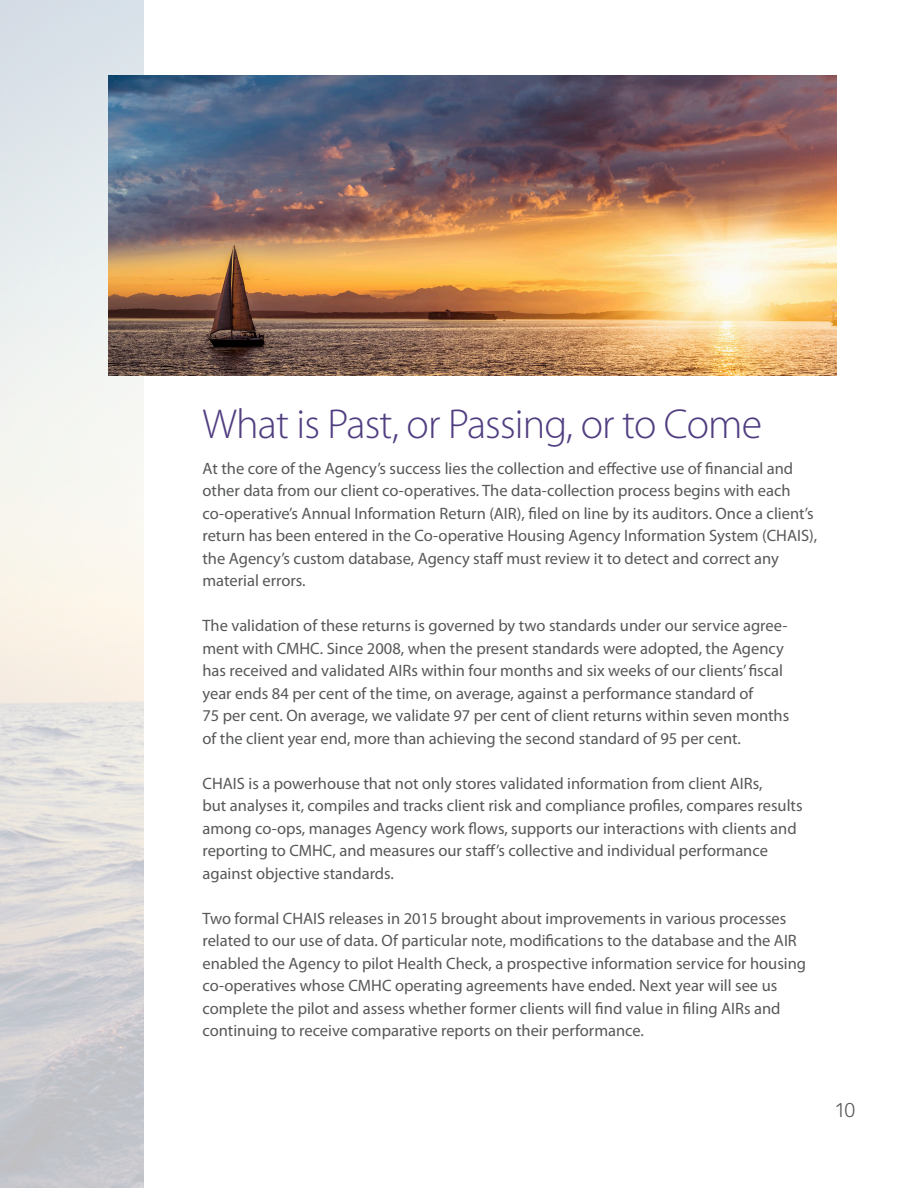
<style>
.page{position:relative;width:918px;height:1188px;background:#fff}
.page>*{position:absolute;margin:0;border:0;box-sizing:border-box;transform-origin:0 0}
.t1{font:300 42px "Myriad Pro";letter-spacing:-.02em;color:#513e81}
.t2{font:300 19.5px "Vectora LT Std";color:#57585a}
.Body_1{font:16.5px/22.5px "Myriad Pro";color:#57585a}
</style>
<div class="page">
<img style="left:0;top:0;width:144px;height:1188px">
<img style="left:108px;top:76px;width:729px;height:300px">
<h2 class="t1" style="left:202px;top:400px;width:561px">What is Past, or Passing, or to Come</h2>
<p class="Body_1" style="left:202px;top:457px;width:616px">At the core of the Agency’s success lies the collection and effective use of financial and other data from our client co-operatives. The data-collection process begins with each co-operative’s Annual Information Return (AIR), filed on line by its auditors. Once a client’s return has been entered in the Co-operative Housing Agency Information System (CHAIS), the Agency’s custom database, Agency staff must review it to detect and correct any material errors.</p>
<p class="Body_1" style="left:202px;top:615px;width:588px">The validation of these returns is governed by two standards under our service agree&shy;ment with CMHC. Since 2008, when the present standards were adopted, the Agency has received and validated AIRs within four months and six weeks of our clients’ fiscal year ends 84 per cent of the time, on average, against a performance standard of<br>75 per cent. On average, we validate 97 per cent of client returns within seven months of the client year end, more than achieving the second standard of 95 per cent.</p>
<p class="Body_1" style="left:202px;top:772px;width:602px">CHAIS is a powerhouse that not only stores validated information from client AIRs,<br>but analyses it, compiles and tracks client risk and compliance profiles, compares results among co-ops, manages Agency work flows, supports our interactions with clients and reporting to CMHC, and measures our staff’s collective and individual performance against objective standards.</p>
<p class="Body_1" style="left:202px;top:907px;width:605px">Two formal CHAIS releases in 2015 brought about improvements in various processes related to our use of data. Of particular note, modifications to the database and the AIR enabled the Agency to pilot Health Check, a prospective information service for housing co-operatives whose CMHC operating agreements have ended. Next year will see us complete the pilot and assess whether former clients will find value in filing AIRs and continuing to receive comparative reports on their performance.</p>
<p class="t2" style="left:835px;top:1099px;width:22px">10</p>
</div>
